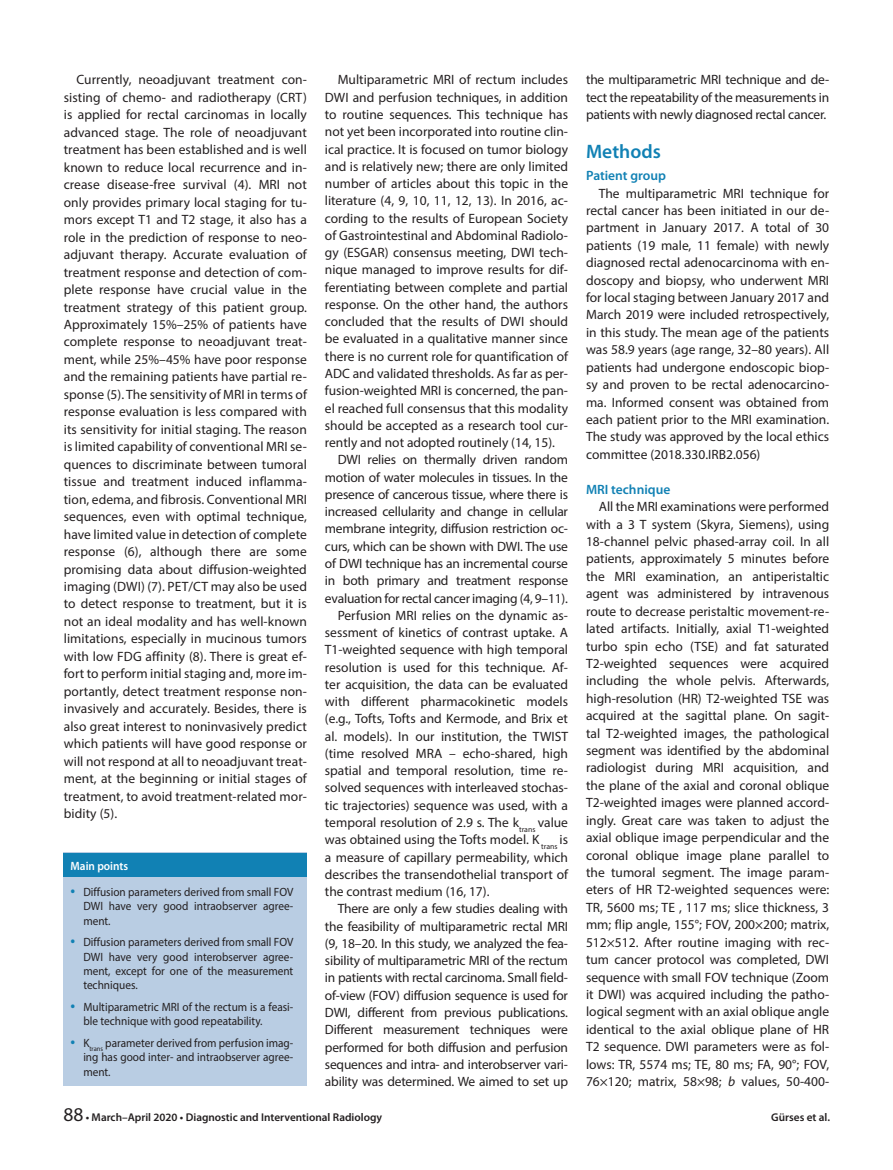
<style>
.page{position:relative;width:893px;height:1170px;background:#fff}
.page>*{position:absolute;margin:0;border:0;box-sizing:border-box;transform-origin:0 0}
.t1{font:600 19.5px "Myriad Pro";color:#1181b4}
.t2{font:13.5px/17.4px "Myriad Pro";color:#231f20;text-align:justify}
.t3{font:600 13.5px "Myriad Pro";color:#1181b4}
.t4{font:12px/14.4px "Myriad Pro";color:#231f20;text-align:justify;scale:.94 1}
.t5{font:600 12px "Myriad Pro";color:#fff;scale:.94 1}
.t6{font:600 11.25px "Myriad Pro";color:#231f20}
.s1{font-size:18px;color:#1181b4}
.s2{font-style:italic}
.s3{font-weight:400;font-size:19.5px}
</style>
<div class="page">
<div style="left:64px;top:852px;width:243px;height:233px;background:#b9cde3"></div>
<div style="left:64px;top:852px;width:243px;height:24px;background:#1181b4"></div>
<p class="t2" style="left:64px;top:71px;width:245px;text-indent:13px">Currently, neoadjuvant treatment con&shy;sisting of chemo- and radiotherapy (CRT) is applied for rectal carcinomas in locally advanced stage. The role of neoadjuvant treatment has been established and is well known to reduce local recurrence and in&shy;crease disease-free survival (4). MRI not only provides primary local staging for tu&shy;mors except T1 and T2 stage, it also has a role in the prediction of response to neo&shy;adjuvant therapy. Accurate evaluation of treatment response and detection of com&shy;plete response have crucial value in the treatment strategy of this patient group.<br>Approximately 15%–25% of patients have complete response to neoadjuvant treat&shy;ment, while 25%–45% have poor response and the remaining patients have partial re&shy;sponse (5). The sensitivity of MRI in terms of response evaluation is less compared with its sensitivity for initial staging. The reason is limited capability of conventional MRI se&shy;quences to discriminate between tumoral tissue and treatment induced inflamma&shy;tion, edema, and fibrosis. Conventional MRI sequences, even with optimal technique, have limited value in detection of complete response (6), although there are some promising data about diffusion-weighted imaging (DWI) (7). PET/CT may also be used to detect response to treatment, but it is not an ideal modality and has well-known limitations, especially in mucinous tumors with low FDG affinity (8). There is great ef&shy;fort to perform initial staging and, more im&shy;portantly, detect treatment response non&shy;invasively and accurately. Besides, there is also great interest to noninvasively predict which patients will have good response or will not respond at all to neoadjuvant treat&shy;ment, at the beginning or initial stages of treatment, to avoid treatment-related mor&shy;bidity (5).</p>
<p class="t2" style="left:325px;top:71px;width:245px;text-indent:13px">Multiparametric MRI of rectum includes DWI and perfusion techniques, in addition to routine sequences. This technique has not yet been incorporated into routine clin&shy;ical practice. It is focused on tumor biology and is relatively new; there are only limited number of articles about this topic in the literature (4, 9, 10, 11, 12, 13). In 2016, ac&shy;cording to the results of European Society of Gastrointestinal and Abdominal Radiolo&shy;gy (ESGAR) consensus meeting, DWI tech&shy;nique managed to improve results for dif&shy;ferentiating between complete and partial response. On the other hand, the authors concluded that the results of DWI should be evaluated in a qualitative manner since there is no current role for quantification of ADC and validated thresholds. As far as per&shy;fusion-weighted MRI is concerned, the pan&shy;el reached full consensus that this modality should be accepted as a research tool cur&shy;rently and not adopted routinely (14, 15).</p>
<p class="t2" style="left:325px;top:451px;width:245px;text-indent:13px">DWI relies on thermally driven random motion of water molecules in tissues. In the presence of cancerous tissue, where there is increased cellularity and change in cellular membrane integrity, diffusion restriction oc&shy;curs, which can be shown with DWI. The use of DWI technique has an incremental course in both primary and treatment response evaluation for rectal cancer imaging (4, 9–11).</p>
<p class="t2" style="left:325px;top:606px;width:245px;text-indent:13px">Perfusion MRI relies on the dynamic as&shy;sessment of kinetics of contrast uptake. A T1-weighted sequence with high temporal resolution is used for this technique. Af&shy;ter acquisition, the data can be evaluated with different pharmacokinetic models (e.g., Tofts, Tofts and Kermode, and Brix et al. models). In our institution, the TWIST (time resolved MRA – echo-shared, high spatial and temporal resolution, time re&shy;solved sequences with interleaved stochas&shy;tic trajectories) sequence was used, with a temporal resolution of 2.9 s. The k<sub>trans</sub> value was obtained using the Tofts model. K <sub>trans</sub> is a measure of capillary permeability, which describes the transendothelial transport of the contrast medium (16, 17).</p>
<p class="t2" style="left:325px;top:899px;width:245px;text-indent:13px">There are only a few studies dealing with the feasibility of multiparametric rectal MRI (9, 18–20. In this study, we analyzed the fea&shy;sibility of multiparametric MRI of the rectum in patients with rectal carcinoma. Small field&shy;of-view (FOV) diffusion sequence is used for DWI, different from previous publications.<br>Different measurement techniques were performed for both diffusion and perfusion sequences and intra- and interobserver vari&shy;ability was determined. We aimed to set up</p>
<p class="t5" style="left:71px;top:858px;width:63px">Main points</p>
<p class="t4" style="left:83px;top:884px;width:225px;text-indent:-13px"><span class="s1">•</span> Diffusion parameters derived from small FOV DWI have very good intraobserver agree&shy;ment.</p>
<p class="t4" style="left:83px;top:934px;width:225px;text-indent:-13px"><span class="s1">•</span> Diffusion parameters derived from small FOV DWI have very good interobserver agree&shy;ment, except for one of the measurement techniques.</p>
<p class="t4" style="left:83px;top:999px;width:225px;text-indent:-13px"><span class="s1">•</span> Multiparametric MRI of the rectum is a feasi&shy;ble technique with good repeatability.</p>
<p class="t4" style="left:83px;top:1035px;width:225px;text-indent:-13px"><span class="s1">•</span> K<sub>trans</sub> parameter derived from perfusion imag&shy;ing has good inter- and intraobserver agree&shy;ment.</p>
<p class="t2" style="left:586px;top:71px;width:245px">the multiparametric MRI technique and de&shy;tect the repeatability of the measurements in patients with newly diagnosed rectal cancer.</p>
<p class="t1" style="left:586px;top:139px;width:76px">Methods</p>
<p class="t3" style="left:586px;top:167px;width:81px">Patient group</p>
<p class="t2" style="left:586px;top:184px;width:245px;text-indent:13px">The multiparametric MRI technique for rectal cancer has been initiated in our de&shy;partment in January 2017. A total of 30 patients (19 male, 11 female) with newly diagnosed rectal adenocarcinoma with en&shy;doscopy and biopsy, who underwent MRI for local staging between January 2017 and March 2019 were included retrospectively, in this study. The mean age of the patients was 58.9 years (age range, 32–80 years). All patients had undergone endoscopic biop&shy;sy and proven to be rectal adenocarcino&shy;ma. Informed consent was obtained from each patient prior to the MRI examination.<br>The study was approved by the local ethics committee (2018.330.IRB2.056)</p>
<p class="t3" style="left:586px;top:480px;width:86px">MRI technique</p>
<p class="t2" style="left:586px;top:497px;width:245px;text-indent:13px">All the MRI examinations were performed with a 3 T system (Skyra, Siemens), using 18-channel pelvic phased-array coil. In all patients, approximately 5 minutes before the MRI examination, an antiperistaltic agent was administered by intravenous route to decrease peristaltic movement-re&shy;lated artifacts. Initially, axial T1-weighted turbo spin echo (TSE) and fat saturated T2-weighted sequences were acquired including the whole pelvis. Afterwards, high-resolution (HR) T2-weighted TSE was acquired at the sagittal plane. On sagit&shy;tal T2-weighted images, the pathological segment was identified by the abdominal radiologist during MRI acquisition, and the plane of the axial and coronal oblique T2-weighted images were planned accord&shy;ingly. Great care was taken to adjust the axial oblique image perpendicular and the coronal oblique image plane parallel to the tumoral segment. The image param&shy;eters of HR T2-weighted sequences were:<br>TR, 5600 ms; TE , 117 ms; slice thickness, 3 mm; flip angle, 155°; FOV, 200×200; matrix, 512×512. After routine imaging with rec&shy;tum cancer protocol was completed, DWI sequence with small FOV technique (Zoom it DWI) was acquired including the patho&shy;logical segment with an axial oblique angle identical to the axial oblique plane of HR T2 sequence. DWI parameters were as fol&shy;lows: TR, 5574 ms; TE, 80 ms; FA, 90°; FOV, 76×120; matrix, 58×98; <span class="s2">b</span> values, 50-400-</p>
<p class="t6" style="left:63px;top:1109px;width:320px"><span class="s3">88</span> • March–April 2020 • Diagnostic and Interventional Radiology</p>
<p class="t6" style="left:771px;top:1109px;width:60px">Gürses et al.</p>
</div>
